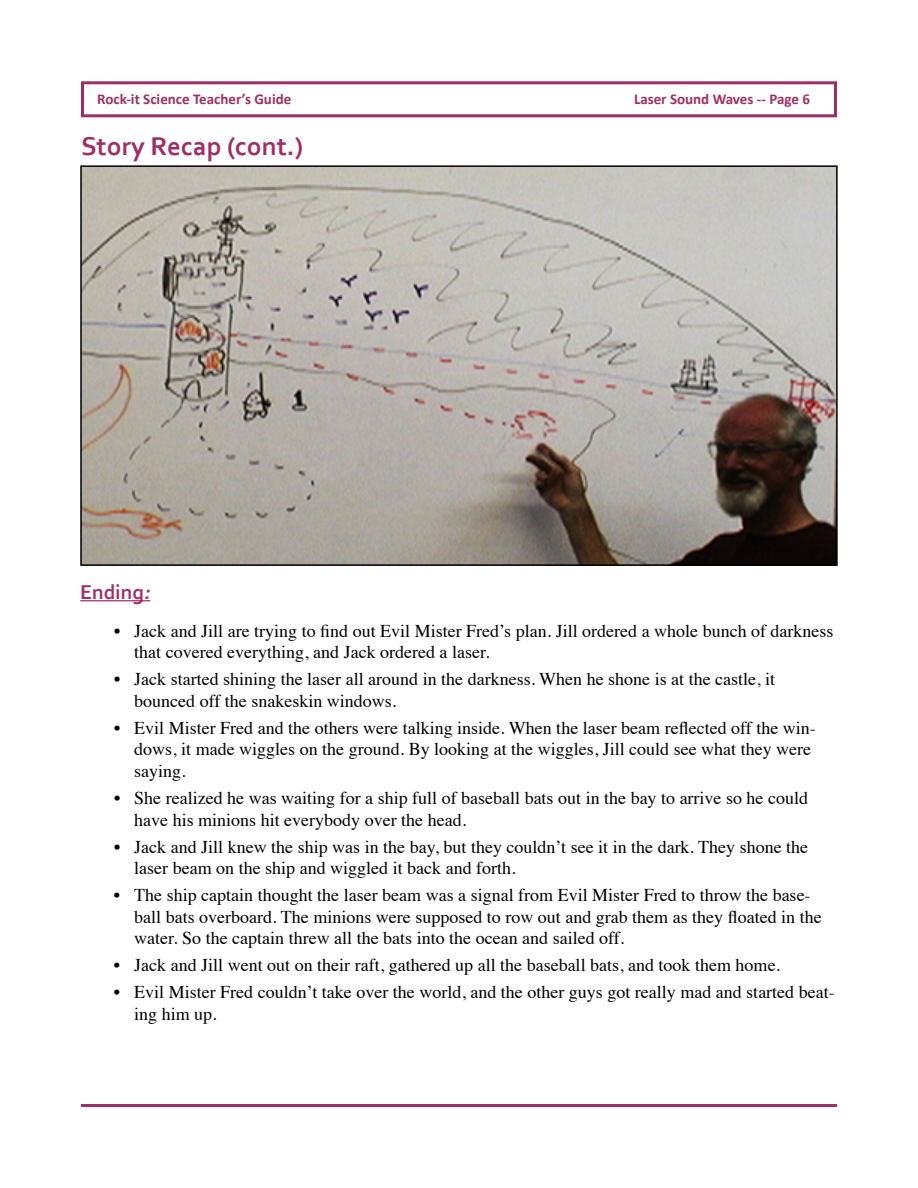
<style>
.page{position:relative;width:918px;height:1188px;background:#fff}
.page>*{position:absolute;margin:0;border:0;box-sizing:border-box;transform-origin:0 0}
.t1{font:700 27px "Corbel";color:#9f2e66}
.t2{font:700 21px "Corbel";color:#9f2e66}
.t3{font:18px/21.6px "Times";color:#000}
.t4{font:700 15px "Calibri";color:#9f2e66}
.s1{font-style:italic}
</style>
<div class="page">
<div style="left:81px;top:81px;width:756px;height:36px;border:3px solid #9f2e66"></div>
<hr style="left:81px;top:1104px;width:756px;height:3px;background:#9f2e66">
<hr style="left:80px;top:600px;width:70px;height:1px;background:#9f2e66">
<img style="left:83px;top:168px;width:752px;height:395px">
<div style="left:80px;top:165px;width:758px;height:401px;border:2px solid #000"></div>
<p class="t4" style="left:97px;top:90px;width:196px">Rock-it Science Teacher’s Guide</p>
<p class="t4" style="left:634px;top:90px;width:177px">Laser Sound Waves -- Page 6</p>
<h1 class="t1" style="left:81px;top:129px;width:224px">Story Recap (cont.)</h1>
<p class="t2" style="left:80px;top:579px;width:72px">Ending<span class="s1">:</span></p>
<p class="t3" style="left:134px;top:618px;width:701px;text-indent:-20px">• Jack and Jill are trying to find out Evil Mister Fred’s plan. Jill ordered a whole bunch of darkness that covered everything, and Jack ordered a laser.</p>
<p class="t3" style="left:134px;top:667px;width:643px;text-indent:-20px">• Jack started shining the laser all around in the darkness. When he shone is at the castle, it bounced off the snakeskin windows.</p>
<p class="t3" style="left:134px;top:715px;width:683px;text-indent:-20px">• Evil Mister Fred and the others were talking inside. When the laser beam reflected off the win&shy;dows, it made wiggles on the ground. By looking at the wiggles, Jill could see what they were saying.</p>
<p class="t3" style="left:134px;top:786px;width:675px;text-indent:-20px">• She realized he was waiting for a ship full of baseball bats out in the bay to arrive so he could have his minions hit everybody over the head.</p>
<p class="t3" style="left:134px;top:834px;width:676px;text-indent:-20px">• Jack and Jill knew the ship was in the bay, but they couldn’t see it in the dark. They shone the laser beam on the ship and wiggled it back and forth.</p>
<p class="t3" style="left:134px;top:883px;width:689px;text-indent:-20px">• The ship captain thought the laser beam was a signal from Evil Mister Fred to throw the base&shy;ball bats overboard. The minions were supposed to row out and grab them as they floated in the water. So the captain threw all the bats into the ocean and sailed off.</p>
<p class="t3" style="left:114px;top:953px;width:665px">• Jack and Jill went out on their raft, gathered up all the baseball bats, and took them home.</p>
<p class="t3" style="left:134px;top:980px;width:702px;text-indent:-20px">• Evil Mister Fred couldn’t take over the world, and the other guys got really mad and started beat&shy;ing him up.</p>
</div>
